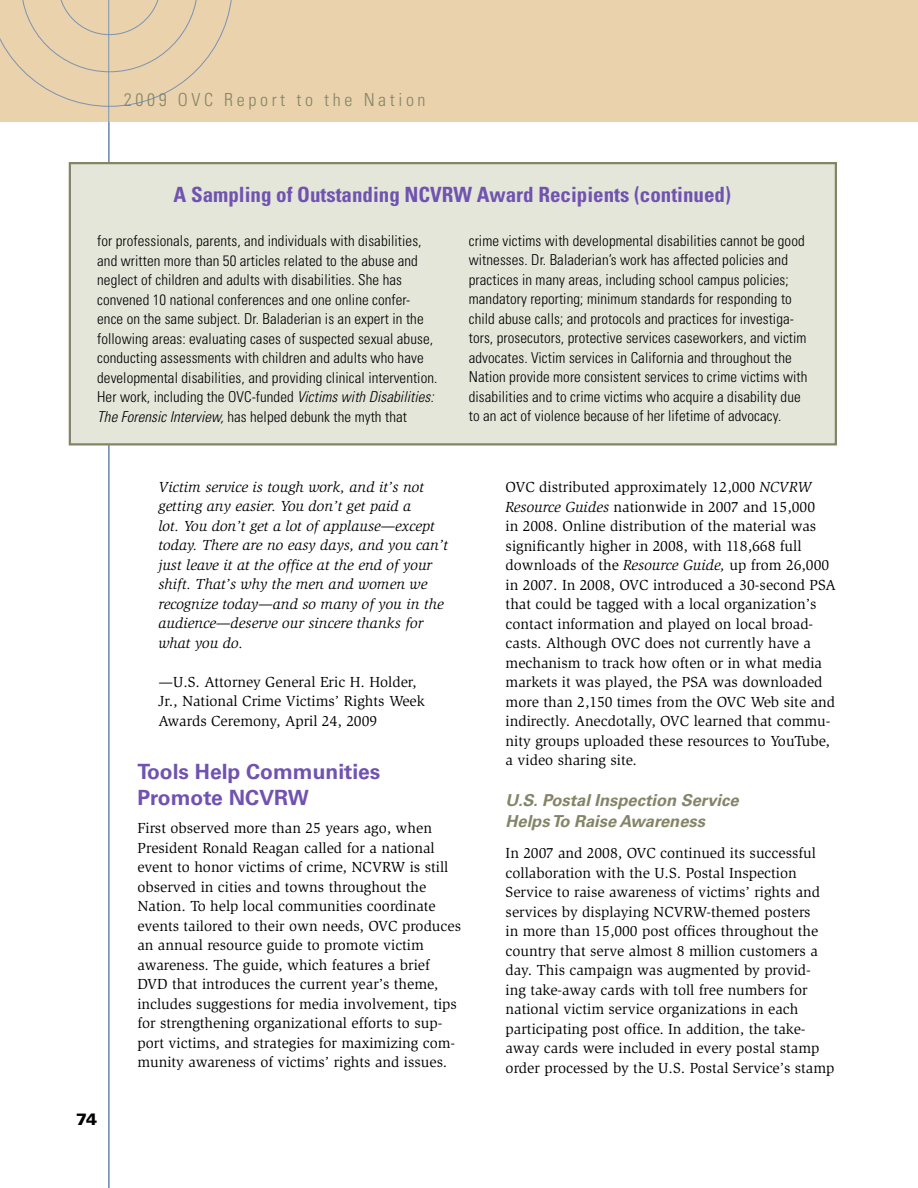
<style>
.page{position:relative;width:918px;height:1188px;background:#fff}
.page>*{position:absolute;margin:0;border:0;box-sizing:border-box;transform-origin:0 0}
.t1{font:700 condensed 21px "Univers";color:#7053b0}
.t2{font:700 21px/25.2px "Univers";color:#7053b0}
.t3{font:300 condensed 18px "Univers";letter-spacing:.2em;color:#848567}
.t4{font:italic 700 16.5px/21px "Univers";color:#848567}
.t5{font:900 16.5px "Univers";color:#000}
.t6{font:15px/19.5px "Slimbach";color:#000}
.t7{font:300 condensed 15px/19.5px "Univers";letter-spacing:.005em;color:#000}
.t8{font:italic 15px/19.5px "Slimbach";color:#000}
.s1{font-style:italic}
</style>
<div class="page">
<div style="left:0;top:0;width:918px;height:122px;background:#ead2ad"></div>
<hr style="left:108px;top:0;width:1px;height:1188px;background:#7b93b0">
<div style="left:69px;top:162px;width:768px;height:284px;background:#e4e6da;border:2px solid #848567"></div>
<svg style="left:0;top:0;width:232px;height:106px"></svg>
<p class="t3" style="left:124px;top:88px;width:303px">2009 OVC Report to the Nation</p>
<h3 class="t1" style="left:174px;top:181px;width:559px">A Sampling of Outstanding NCVRW Award Recipients (continued)</h3>
<p class="t7" style="left:97px;top:231px;width:342px">for professionals, parents, and individuals with disabilities, and written more than 50 articles related to the abuse and neglect of children and adults with disabilities. She has convened 10 national conferences and one online confer&shy;ence on the same subject. Dr. Baladerian is an expert in the following areas: evaluating cases of suspected sexual abuse, conducting assessments with children and adults who have developmental disabilities, and providing clinical intervention.<br>Her work, including the OVC-funded <span class="s1">Victims with Disabilities:<br>The Forensic Interview,</span> has helped debunk the myth that</p>
<p class="t7" style="left:469px;top:231px;width:340px">crime victims with developmental disabilities cannot be good witnesses. Dr. Baladerian’s work has affected policies and practices in many areas, including school campus policies; mandatory reporting; minimum standards for responding to child abuse calls; and protocols and practices for investiga&shy;tors, prosecutors, protective services caseworkers, and victim advocates. Victim services in California and throughout the Nation provide more consistent services to crime victims with disabilities and to crime victims who acquire a disability due to an act of violence because of her lifetime of advocacy.</p>
<p class="t5" style="left:76px;top:1108px;width:23px">74</p>
<p class="t8" style="left:158px;top:477px;width:291px">Victim service is tough work, and it’s not getting any easier. You don’t get paid a<br>lot. You don’t get a lot of applause—except today. There are no easy days, and you can’t just leave it at the office at the end of your shift. That’s why the men and women we recognize today—and so many of you in the audience—deserve our sincere thanks for what you do.</p>
<p class="t6" style="left:158px;top:672px;width:268px">—U.S. Attorney General Eric H. Holder,<br>Jr., National Crime Victims’ Rights Week<br>Awards Ceremony, April 24, 2009</p>
<h3 class="t2" style="left:137px;top:760px;width:245px">Tools Help Communities<br>Promote NCVRW</h3>
<p class="t6" style="left:137px;top:818px;width:325px">First observed more than 25 years ago, when President Ronald Reagan called for a national event to honor victims of crime, NCVRW is still observed in cities and towns throughout the Nation. To help local communities coordinate events tailored to their own needs, OVC produces an annual resource guide to promote victim awareness. The guide, which features a brief DVD that introduces the current year’s theme, includes suggestions for media involvement, tips for strengthening organizational efforts to sup&shy;port victims, and strategies for maximizing com&shy;munity awareness of victims’ rights and issues.</p>
<p class="t6" style="left:506px;top:478px;width:332px">OVC distributed approximately 12,000 <span class="s1">NCVRW Resource Guides</span> nationwide in 2007 and 15,000<br>in 2008. Online distribution of the material was significantly higher in 2008, with 118,668 full downloads of the <span class="s1">Resource Guide,</span> up from 26,000 in 2007. In 2008, OVC introduced a 30-second PSA that could be tagged with a local organization’s contact information and played on local broad&shy;casts. Although OVC does not currently have a mechanism to track how often or in what media markets it was played, the PSA was downloaded more than 2,150 times from the OVC Web site and indirectly. Anecdotally, OVC learned that commu&shy;nity groups uploaded these resources to YouTube, a video sharing site.</p>
<h4 class="t4" style="left:506px;top:790px;width:234px">U.S. Postal Inspection Service<br>Helps To Raise Awareness</h4>
<p class="t6" style="left:506px;top:844px;width:330px">In 2007 and 2008, OVC continued its successful collaboration with the U.S. Postal Inspection Service to raise awareness of victims’ rights and services by displaying NCVRW-themed posters<br>in more than 15,000 post offices throughout the country that serve almost 8 million customers a day. This campaign was augmented by provid&shy;ing take-away cards with toll free numbers for national victim service organizations in each participating post office. In addition, the take&shy;away cards were included in every postal stamp order processed by the U.S. Postal Service’s stamp</p>
</div>
